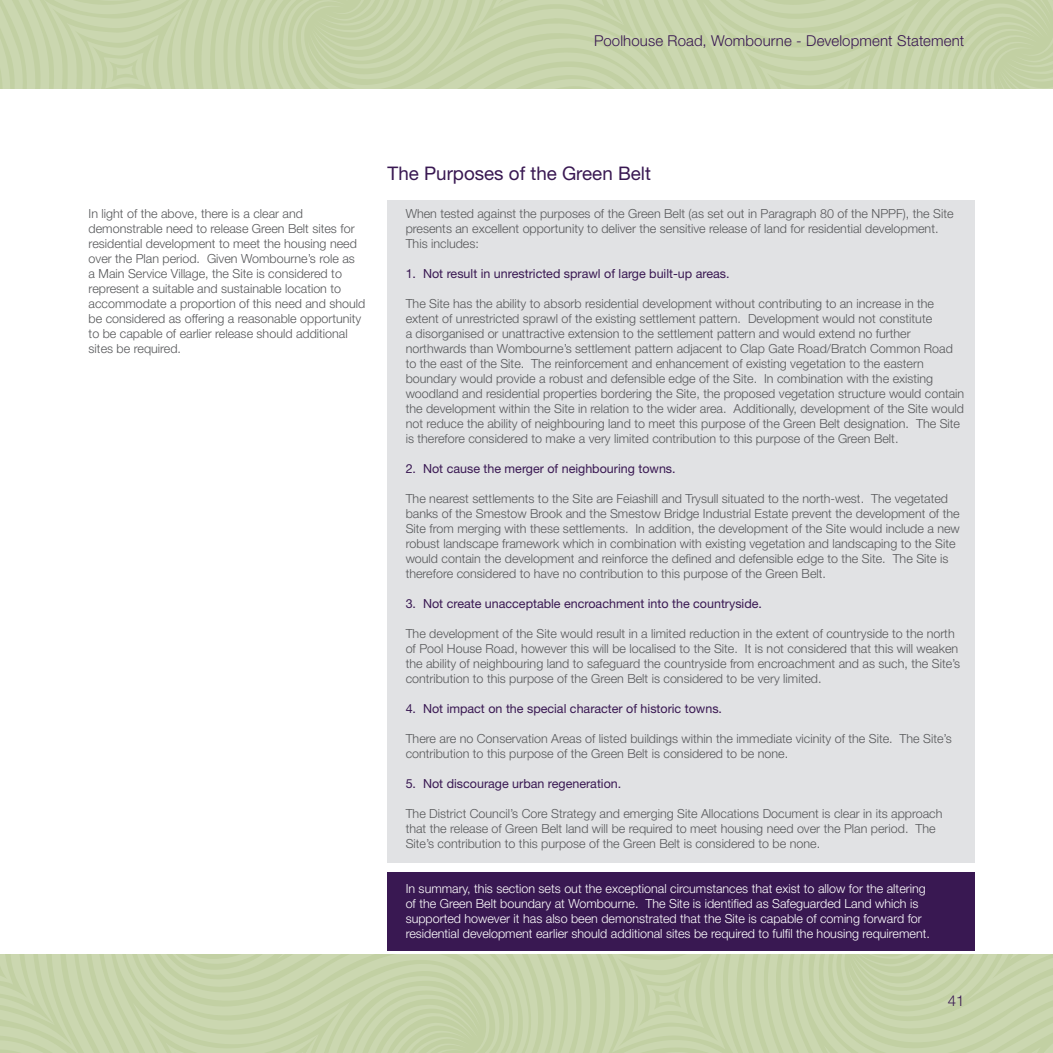
<style>
.page{position:relative;width:1053px;height:1053px;background:#fff}
.page>*{position:absolute;margin:0;border:0;box-sizing:border-box;transform-origin:0 0}
.Body_text{font:18.75px "Helvetica Neue LT Std";color:#391852}
.t1{font:300 15px "Helvetica Neue LT Std";letter-spacing:.01em;color:#391852}
.t2{font:300 12.5px/15px "Helvetica Neue LT Std";color:#57585a}
.t3{font:300 12.5px/15px "Helvetica Neue LT Std";color:#fff}
.t4{font:12.5px "Helvetica Neue LT Std";color:#391852}
</style>
<div class="page">
<svg style="left:0;top:954px;width:1052px;height:98px;background:#c7d4aa"></svg>
<svg style="left:0;top:0;width:1052px;height:89px;background:#c7d3aa"></svg>
<div style="left:387px;top:872px;width:587px;height:78px;background:#391852"></div>
<div style="left:387px;top:200px;width:587px;height:662px;background:#e1e2e4"></div>
<p class="t1" style="left:594px;top:32px;width:372px">Poolhouse Road, Wombourne - Development Statement</p>
<p class="Body_text" style="left:387px;top:162px;width:265px">The Purposes of the Green Belt</p>
<p class="t2" style="left:89px;top:206px;width:278px">In light of the above, there is a clear and demonstrable need to release Green Belt sites for residential development to meet the housing need over the Plan period. Given Wombourne’s role as<br>a Main Service Village, the Site is considered to represent a suitable and sustainable location to accommodate a proportion of this need and should be considered as offering a reasonable opportunity to be capable of earlier release should additional sites be required.</p>
<p class="t2" style="left:405px;top:206px;width:549px">When tested against the purposes of the Green Belt (as set out in Paragraph 80 of the NPPF), the Site presents an excellent opportunity to deliver the sensitive release of land for residential development.<br>This includes:</p>
<p class="t4" style="left:405px;top:266px;width:325px">1. Not result in unrestricted sprawl of large built-up areas.</p>
<p class="t2" style="left:405px;top:296px;width:560px">The Site has the ability to absorb residential development without contributing to an increase in the extent of unrestricted sprawl of the existing settlement pattern. Development would not constitute<br>a disorganised or unattractive extension to the settlement pattern and would extend no further northwards than Wombourne’s settlement pattern adjacent to Clap Gate Road/Bratch Common Road to the east of the Site. The reinforcement and enhancement of existing vegetation to the eastern boundary would provide a robust and defensible edge of the Site. In combination with the existing woodland and residential properties bordering the Site, the proposed vegetation structure would contain the development within the Site in relation to the wider area. Additionally, development of the Site would not reduce the ability of neighbouring land to meet this purpose of the Green Belt designation. The Site is therefore considered to make a very limited contribution to this purpose of the Green Belt.</p>
<p class="t4" style="left:405px;top:461px;width:271px">2. Not cause the merger of neighbouring towns.</p>
<p class="t2" style="left:405px;top:491px;width:555px">The nearest settlements to the Site are Feiashill and Trysull situated to the north-west. The vegetated banks of the Smestow Brook and the Smestow Bridge Industrial Estate prevent the development of the Site from merging with these settlements. In addition, the development of the Site would include a new robust landscape framework which in combination with existing vegetation and landscaping to the Site would contain the development and reinforce the defined and defensible edge to the Site. The Site is therefore considered to have no contribution to this purpose of the Green Belt.</p>
<p class="t4" style="left:405px;top:596px;width:358px">3. Not create unacceptable encroachment into the countryside.</p>
<p class="t2" style="left:405px;top:626px;width:556px">The development of the Site would result in a limited reduction in the extent of countryside to the north of Pool House Road, however this will be localised to the Site. It is not considered that this will weaken the ability of neighbouring land to safeguard the countryside from encroachment and as such, the Site’s contribution to this purpose of the Green Belt is considered to be very limited.</p>
<p class="t4" style="left:405px;top:701px;width:318px">4. Not impact on the special character of historic towns.</p>
<p class="t2" style="left:405px;top:731px;width:547px">There are no Conservation Areas of listed buildings within the immediate vicinity of the Site. The Site’s contribution to this purpose of the Green Belt is considered to be none.</p>
<p class="t4" style="left:405px;top:776px;width:217px">5. Not discourage urban regeneration.</p>
<p class="t2" style="left:405px;top:806px;width:538px">The District Council’s Core Strategy and emerging Site Allocations Document is clear in its approach that the release of Green Belt land will be required to meet housing need over the Plan period. The<br>Site’s contribution to this purpose of the Green Belt is considered to be none.</p>
<p class="t3" style="left:405px;top:880px;width:525px">In summary, this section sets out the exceptional circumstances that exist to allow for the altering of the Green Belt boundary at Wombourne. The Site is identified as Safeguarded Land which is supported however it has also been demonstrated that the Site is capable of coming forward for residential development earlier should additional sites be required to fulfil the housing requirement.</p>
<p class="t1" style="left:947px;top:990px;width:18px">41</p>
</div>
